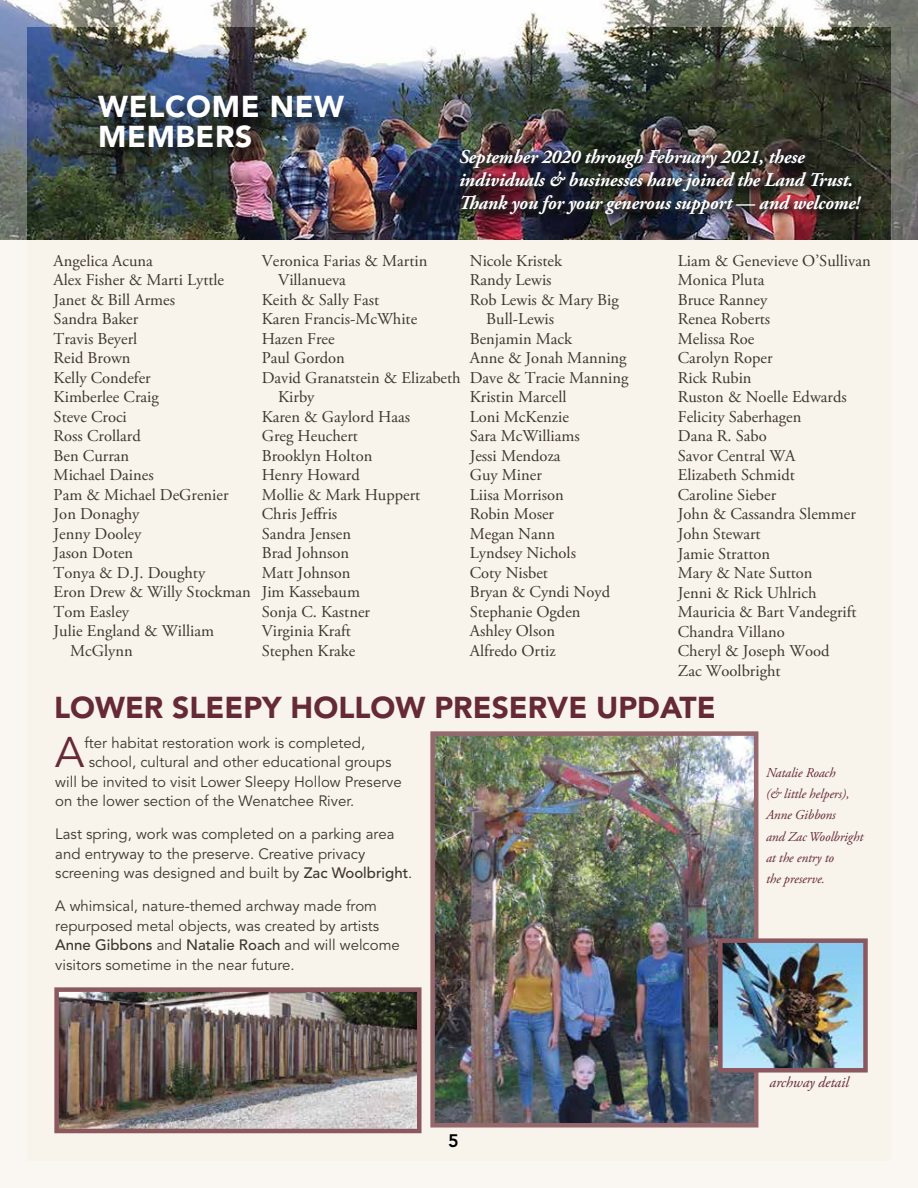
<style>
.page{position:relative;width:918px;height:1188px;background:#fff}
.page>*{position:absolute;margin:0;border:0;box-sizing:border-box;transform-origin:0 0}
.t1{font:42.6px "Avenir LT Std";color:#662936}
.t2{font:900 30px "Avenir LT Std";color:#662936}
.t3{font:900 30px/30px "Avenir LT Std";letter-spacing:.02em;color:#fff}
.t4{font:italic 700 19.5px/23.4px "Adobe Garamond Pro";letter-spacing:-.01em;color:#fff}
.t5{font:800 18px "Avenir LT Std";color:#000}
.t6{font:16.5px/19.5px "Adobe Garamond Pro";color:#3d362d}
.t7{font:15px/19.5px "Avenir LT Std";color:#3d362d}
.t8{font:italic 15px "Adobe Garamond Pro";letter-spacing:-.005em;color:#662936}
.t9{font:italic 13.5px/21px "Adobe Garamond Pro";letter-spacing:-.005em;color:#662936}
.s1{font-weight:500}
</style>
<div class="page">
<img style="left:0;top:0;width:918px;height:1188px">
<h2 class="t3" style="left:98px;top:91px;width:247px">WELCOME NEW<br>MEMBERS</h2>
<p class="t4" style="left:459px;top:145px;width:403px">September 2020 through February 2021, these individuals &amp; businesses have joined the Land Trust.<br>Thank you for your generous support — and welcome!</p>
<p class="t6" style="left:54px;top:251px;width:101px">Angelica Acuna</p>
<p class="t6" style="left:54px;top:271px;width:172px">Alex Fisher &amp; Marti Lyttle</p>
<p class="t6" style="left:54px;top:290px;width:123px">Janet &amp; Bill Armes</p>
<p class="t6" style="left:54px;top:310px;width:86px">Sandra Baker</p>
<p class="t6" style="left:54px;top:329px;width:85px">Travis Beyerl</p>
<p class="t6" style="left:54px;top:349px;width:78px">Reid Brown</p>
<p class="t6" style="left:54px;top:368px;width:99px">Kelly Condefer</p>
<p class="t6" style="left:54px;top:388px;width:107px">Kimberlee Craig</p>
<p class="t6" style="left:54px;top:407px;width:75px">Steve Croci</p>
<p class="t6" style="left:54px;top:427px;width:89px">Ross Crollard</p>
<p class="t6" style="left:54px;top:446px;width:77px">Ben Curran</p>
<p class="t6" style="left:54px;top:466px;width:102px">Michael Daines</p>
<p class="t6" style="left:54px;top:485px;width:176px">Pam &amp; Michael DeGrenier</p>
<p class="t6" style="left:54px;top:505px;width:87px">Jon Donaghy</p>
<p class="t6" style="left:54px;top:524px;width:89px">Jenny Dooley</p>
<p class="t6" style="left:54px;top:544px;width:81px">Jason Doten</p>
<p class="t6" style="left:54px;top:563px;width:153px">Tonya &amp; D.J. Doughty</p>
<p class="t6" style="left:54px;top:583px;width:199px">Eron Drew &amp; Willy Stockman</p>
<p class="t6" style="left:54px;top:602px;width:77px">Tom Easley</p>
<p class="t6" style="left:54px;top:622px;width:162px">Julie England &amp; William</p>
<p class="t6" style="left:70px;top:641px;width:64px">McGlynn</p>
<p class="t6" style="left:262px;top:251px;width:167px">Veronica Farias &amp; Martin</p>
<p class="t6" style="left:278px;top:271px;width:69px">Villanueva</p>
<p class="t6" style="left:262px;top:290px;width:119px">Keith &amp; Sally Fast</p>
<p class="t6" style="left:262px;top:310px;width:157px">Karen Francis-McWhite</p>
<p class="t6" style="left:262px;top:329px;width:74px">Hazen Free</p>
<p class="t6" style="left:262px;top:349px;width:85px">Paul Gordon</p>
<p class="t6" style="left:262px;top:368px;width:201px">David Granatstein &amp; Elizabeth</p>
<p class="t6" style="left:278px;top:388px;width:38px">Kirby</p>
<p class="t6" style="left:262px;top:407px;width:150px">Karen &amp; Gaylord Haas</p>
<p class="t6" style="left:262px;top:427px;width:98px">Greg Heuchert</p>
<p class="t6" style="left:262px;top:446px;width:112px">Brooklyn Holton</p>
<p class="t6" style="left:262px;top:466px;width:100px">Henry Howard</p>
<p class="t6" style="left:262px;top:485px;width:160px">Mollie &amp; Mark Huppert</p>
<p class="t6" style="left:262px;top:505px;width:77px">Chris Jeffris</p>
<p class="t6" style="left:262px;top:524px;width:91px">Sandra Jensen</p>
<p class="t6" style="left:262px;top:544px;width:89px">Brad Johnson</p>
<p class="t6" style="left:262px;top:563px;width:90px">Matt Johnson</p>
<p class="t6" style="left:262px;top:583px;width:100px">Jim Kassebaum</p>
<p class="t6" style="left:262px;top:602px;width:110px">Sonja C. Kastner</p>
<p class="t6" style="left:262px;top:622px;width:91px">Virginia Kraft</p>
<p class="t6" style="left:262px;top:641px;width:95px">Stephen Krake</p>
<p class="t6" style="left:470px;top:251px;width:94px">Nicole Kristek</p>
<p class="t6" style="left:470px;top:271px;width:83px">Randy Lewis</p>
<p class="t6" style="left:470px;top:291px;width:151px">Rob Lewis &amp; Mary Big</p>
<p class="t6" style="left:486px;top:310px;width:69px">Bull-Lewis</p>
<p class="t6" style="left:470px;top:330px;width:104px">Benjamin Mack</p>
<p class="t6" style="left:470px;top:349px;width:158px">Anne &amp; Jonah Manning</p>
<p class="t6" style="left:470px;top:369px;width:160px">Dave &amp; Tracie Manning</p>
<p class="t6" style="left:470px;top:388px;width:98px">Kristin Marcell</p>
<p class="t6" style="left:470px;top:408px;width:101px">Loni McKenzie</p>
<p class="t6" style="left:470px;top:427px;width:112px">Sara McWilliams</p>
<p class="t6" style="left:470px;top:447px;width:92px">Jessi Mendoza</p>
<p class="t6" style="left:470px;top:466px;width:74px">Guy Miner</p>
<p class="t6" style="left:470px;top:486px;width:96px">Liisa Morrison</p>
<p class="t6" style="left:470px;top:505px;width:86px">Robin Moser</p>
<p class="t6" style="left:470px;top:525px;width:87px">Megan Nann</p>
<p class="t6" style="left:470px;top:544px;width:108px">Lyndsey Nichols</p>
<p class="t6" style="left:470px;top:564px;width:80px">Coty Nisbet</p>
<p class="t6" style="left:470px;top:583px;width:142px">Bryan &amp; Cyndi Noyd</p>
<p class="t6" style="left:470px;top:603px;width:112px">Stephanie Ogden</p>
<p class="t6" style="left:470px;top:622px;width:87px">Ashley Olson</p>
<p class="t6" style="left:470px;top:642px;width:87px">Alfredo Ortiz</p>
<p class="t6" style="left:678px;top:252px;width:194px">Liam &amp; Genevieve O’Sullivan<br>Monica Pluta<br>Bruce Ranney<br>Renea Roberts<br>Melissa Roe<br>Carolyn Roper<br>Rick Rubin<br>Ruston &amp; Noelle Edwards<br>Felicity Saberhagen<br>Dana R. Sabo<br>Savor Central WA<br>Elizabeth Schmidt<br>Caroline Sieber<br>John &amp; Cassandra Slemmer<br>John Stewart<br>Jamie Stratton<br>Mary &amp; Nate Sutton<br>Jenni &amp; Rick Uhlrich<br>Mauricia &amp; Bart Vandegrift<br>Chandra Villano<br>Cheryl &amp; Joseph Wood<br>Zac Woolbright</p>
<h2 class="t2" style="left:54px;top:689px;width:663px">LOWER SLEEPY HOLLOW PRESERVE UPDATE</h2>
<h1 class="t1" style="left:55px;top:728px;width:31px">A</h1>
<p class="t7" style="left:85px;top:733px;width:282px">fter habitat restoration work is completed,</p>
<p class="t7" style="left:89px;top:753px;width:304px">school, cultural and other educational groups</p>
<p class="t7" style="left:55px;top:772px;width:348px">will be invited to visit Lower Sleepy Hollow Preserve</p>
<p class="t7" style="left:55px;top:792px;width:300px">on the lower section of the Wenatchee River.</p>
<p class="t7" style="left:55px;top:825px;width:359px">Last spring, work was completed on a parking area and entryway to the preserve. Creative privacy screening was designed and built by <span class="s1">Zac Woolbright</span>.</p>
<p class="t7" style="left:55px;top:897px;width:346px">A whimsical, nature-themed archway made from repurposed metal objects, was created by artists <span class="s1">Anne Gibbons</span> and <span class="s1">Natalie Roach</span> and will welcome visitors sometime in the near future.</p>
<p class="t5" style="left:448px;top:1130px;width:12px">5</p>
<p class="t9" style="left:766px;top:763px;width:99px">Natalie Roach<br>(&amp; little helpers),<br>Anne Gibbons<br>and Zac Woolbright at the entry to<br>the preserve.</p>
<p class="t8" style="left:770px;top:1073px;width:81px">archway detail</p>
</div>
